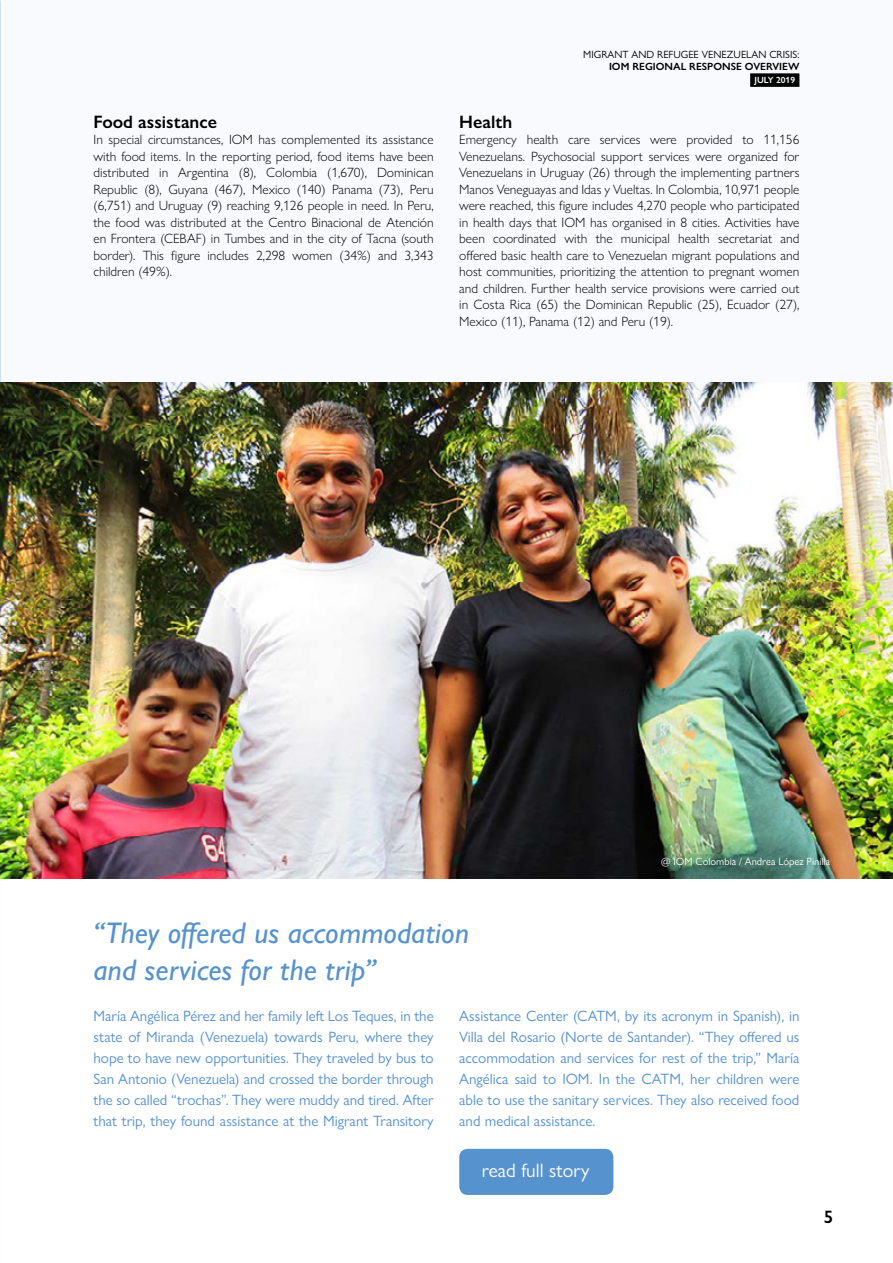
<style>
.page{position:relative;width:893px;height:1263px;background:#fff}
.page>*{position:absolute;margin:0;border:0;box-sizing:border-box;transform-origin:0 0}
.t1{font:italic 500 30px/37.5px "Gill Sans Nova";color:#5692ce}
.t2{font:19.5px "Gill Sans Nova";color:#fff}
.t3{font:600 18px "Gill Sans Nova";color:#000}
.t4{font:15px/21px "Gill Sans Nova";color:#5692ce;text-align:justify}
.t5{font:300 13.5px/16.5px "Gill Sans Nova";color:#000;text-align:justify}
.t6{font:10.5px "Gill Sans Nova";color:#000}
.t7{font:10.5px "Gill Sans Nova";color:#fff}
.t8{font:600 10.5px "Gill Sans Nova";color:#000}
.t9{font:600 9px "Gill Sans Nova";color:#fff}
</style>
<div class="page">
<div style="left:0;top:0;width:893px;height:561px;background:#f8fafd"></div>
<img style="left:0;top:383px;width:893px;height:495px">
<div style="left:750px;top:73px;width:49px;height:14px;background:#000"></div>
<div style="left:459px;top:1149px;width:154px;height:46px;background:#5692ce;border-radius:9px"></div>
<h3 class="t3" style="left:94px;top:111px;width:125px">Food assistance</h3>
<p class="t5" style="left:94px;top:131px;width:342px">In special circumstances, IOM has complemented its assistance with food items. In the reporting period, food items have been distributed in Argentina (8), Colombia (1,670), Dominican Republic (8), Guyana (467), Mexico (140) Panama (73), Peru (6,751) and Uruguay (9) reaching 9,126 people in need. In Peru, the food was distributed at the Centro Binacional de Atención en Frontera (CEBAF) in Tumbes and in the city of Tacna (south border). This figure includes 2,298 women (34%) and 3,343 children (49%).</p>
<p class="t6" style="left:583px;top:48px;width:218px">MIGRANT AND REFUGEE VENEZUELAN CRISIS:</p>
<p class="t8" style="left:609px;top:59px;width:192px">IOM REGIONAL RESPONSE OVERVIEW</p>
<p class="t9" style="left:754px;top:74px;width:42px">JULY 2019</p>
<h3 class="t3" style="left:459px;top:111px;width:55px">Health</h3>
<p class="t5" style="left:459px;top:131px;width:342px">Emergency health care services were provided to 11,156<br>Venezuelans. Psychosocial support services were organized for Venezuelans in Uruguay (26) through the implementing partners Manos Veneguayas and Idas y Vueltas. In Colombia, 10,971 people were reached, this figure includes 4,270 people who participated in health days that IOM has organised in 8 cities. Activities have been coordinated with the municipal health secretariat and offered basic health care to Venezuelan migrant populations and host communities, prioritizing the attention to pregnant women and children. Further health service provisions were carried out in Costa Rica (65) the Dominican Republic (25), Ecuador (27), Mexico (11), Panama (12) and Peru (19).</p>
<p class="t7" style="left:661px;top:855px;width:170px">@ IOM Colombia / Andrea López Pinilla</p>
<h1 class="t1" style="left:94px;top:913px;width:377px">“They offered us accommodation and services for the trip”</h1>
<p class="t4" style="left:459px;top:1005px;width:342px">Assistance Center (CATM, by its acronym in Spanish), in Villa del Rosario (Norte de Santander). “They offered us accommodation and services for rest of the trip,” María Angélica said to IOM. In the CATM, her children were able to use the sanitary services. They also received food and medical assistance.</p>
<p class="t4" style="left:94px;top:1005px;width:342px">María Angélica Pérez and her family left Los Teques, in the state of Miranda (Venezuela) towards Peru, where they hope to have new opportunities. They traveled by bus to San Antonio (Venezuela) and crossed the border through the so called “trochas”. They were muddy and tired. After that trip, they found assistance at the Migrant Transitory</p>
<h2 class="t2" style="left:482px;top:1158px;width:109px">read full story</h2>
<h3 class="t3" style="left:824px;top:1205px;width:11px">5</h3>
</div>
